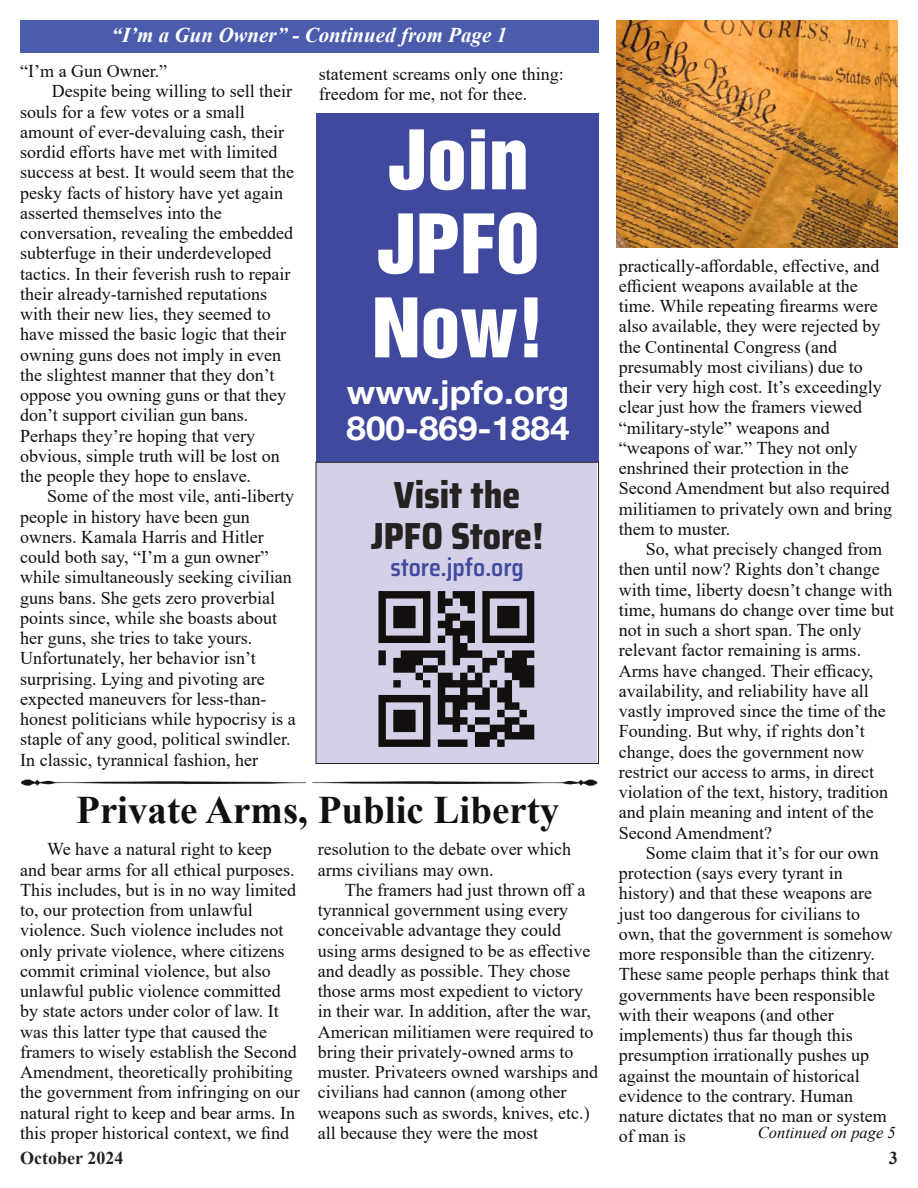
<style>
.page{position:relative;width:918px;height:1188px;background:#fff}
.page>*{position:absolute;margin:0;border:0;box-sizing:border-box;transform-origin:0 0}
.t1{font:75px/84px "Helvetica Inserat";color:#fff;scale:1.06 1}
.t2{font:700 39px "Times New Roman";color:#130f0f}
.t3{font:800 semi-condensed 37.8px/40.2px "Saira";color:#262222;text-align:center;scale:.95 1}
.t4{font:700 33px/36px "Helvetica Neue";color:#fff;scale:1.06 1}
.t5{font:600 semi-condensed 25.2px "Saira";letter-spacing:-.005em;color:#40499e;scale:.95 1}
.t6{font:italic 700 21px "Times New Roman";color:#fff}
.t7{font:18px/20.2px "Times New Roman";color:#130f0f}
.t8{font:700 18px "Times New Roman";color:#262222}
.t9{font:italic 16.5px "Times New Roman";color:#130f0f}
</style>
<div class="page">
<div style="left:20px;top:20px;width:579px;height:33px;background:#4a5cab"></div>
<div style="left:316px;top:114px;width:283px;height:348px;background:#40499e"></div>
<div style="left:316px;top:462px;width:281px;height:302px;background:#d4d0e8"></div>
<svg style="left:378px;top:591px;width:156px;height:156px"></svg>
<div style="left:316px;top:462px;width:283px;height:302px;border:1px solid #262222"></div>
<img style="left:617px;top:20px;width:281px;height:227px">
<img style="left:20px;top:759px;width:579px;height:27px">
<p class="t6" style="left:112px;top:28px;width:397px">“I’m a Gun Owner” - Continued from Page 1</p>
<p class="t7" style="left:20px;top:63px;width:148px">“I’m a Gun Owner.”</p>
<p class="t7" style="left:52px;top:83px;width:242px">Despite being willing to sell their</p>
<p class="t7" style="left:20px;top:103px;width:226px">souls for a few votes or a small</p>
<p class="t7" style="left:20px;top:123px;width:266px">amount of ever-devaluing cash, their</p>
<p class="t7" style="left:20px;top:144px;width:259px">sordid efforts have met with limited</p>
<p class="t7" style="left:20px;top:164px;width:275px">success at best. It would seem that the</p>
<p class="t7" style="left:20px;top:184px;width:264px">pesky facts of history have yet again</p>
<p class="t7" style="left:20px;top:204px;width:203px">asserted themselves into the</p>
<p class="t7" style="left:20px;top:225px;width:274px">conversation, revealing the embedded</p>
<p class="t7" style="left:20px;top:245px;width:253px">subterfuge in their underdeveloped</p>
<p class="t7" style="left:20px;top:265px;width:272px">tactics. In their feverish rush to repair</p>
<p class="t7" style="left:20px;top:285px;width:248px">their already-tarnished reputations</p>
<p class="t7" style="left:20px;top:306px;width:252px">with their new lies, they seemed to</p>
<p class="t7" style="left:20px;top:326px;width:267px">have missed the basic logic that their</p>
<p class="t7" style="left:20px;top:346px;width:262px">owning guns does not imply in even</p>
<p class="t7" style="left:20px;top:366px;width:256px">the slightest manner that they don’t</p>
<p class="t7" style="left:20px;top:387px;width:267px">oppose you owning guns or that they</p>
<p class="t7" style="left:20px;top:407px;width:230px">don’t support civilian gun bans.</p>
<p class="t7" style="left:20px;top:427px;width:236px">Perhaps they’re hoping that very</p>
<p class="t7" style="left:20px;top:447px;width:261px">obvious, simple truth will be lost on</p>
<p class="t7" style="left:20px;top:468px;width:232px">the people they hope to enslave.</p>
<p class="t7" style="left:47px;top:488px;width:248px">Some of the most vile, anti-liberty</p>
<p class="t7" style="left:20px;top:508px;width:231px">people in history have been gun</p>
<p class="t7" style="left:20px;top:528px;width:245px">owners. Kamala Harris and Hitler</p>
<p class="t7" style="left:20px;top:549px;width:250px">could both say, “I’m a gun owner”</p>
<p class="t7" style="left:20px;top:569px;width:273px">while simultaneously seeking civilian</p>
<p class="t7" style="left:20px;top:589px;width:256px">guns bans. She gets zero proverbial</p>
<p class="t7" style="left:20px;top:609px;width:258px">points since, while she boasts about</p>
<p class="t7" style="left:20px;top:630px;width:233px">her guns, she tries to take yours.</p>
<p class="t7" style="left:20px;top:650px;width:237px">Unfortunately, her behavior isn’t</p>
<p class="t7" style="left:20px;top:670px;width:246px">surprising. Lying and pivoting are</p>
<p class="t7" style="left:20px;top:690px;width:248px">expected maneuvers for less-than-</p>
<p class="t7" style="left:20px;top:711px;width:277px">honest politicians while hypocrisy is a</p>
<p class="t7" style="left:20px;top:731px;width:272px">staple of any good, political swindler.</p>
<p class="t7" style="left:20px;top:751px;width:239px">In classic, tyrannical fashion, her</p>
<p class="t7" style="left:319px;top:66px;width:246px">statement screams only one thing: freedom for me, not for thee.</p>
<h1 class="t1" style="left:372px;top:122px;width:164px">Join<br>JPFO<br>Now!</h1>
<h3 class="t4" style="left:347px;top:373px;width:212px">www.jpfo.org<br>800-869-1884</h3>
<h3 class="t3" style="left:371px;top:475px;width:183px">Visit the<br>JPFO Store!</h3>
<h3 class="t5" style="left:390px;top:548px;width:142px">store.jpfo.org</h3>
<h2 class="t2" style="left:76px;top:797px;width:485px">Private Arms, Public Liberty</h2>
<p class="t7" style="left:318px;top:841px;width:255px">resolution to the debate over which arms civilians may own.</p>
<p class="t7" style="left:318px;top:881px;width:282px;text-indent:27px">The framers had just thrown off a tyrannical government using every conceivable advantage they could using arms designed to be as effective and deadly as possible. They chose those arms most expedient to victory in their war. In addition, after the war, American militiamen were required to bring their privately-owned arms to muster. Privateers owned warships and civilians had cannon (among other weapons such as swords, knives, etc.) all because they were the most</p>
<p class="t7" style="left:20px;top:841px;width:281px;text-indent:27px">We have a natural right to keep and bear arms for all ethical purposes.<br>This includes, but is in no way limited to, our protection from unlawful violence. Such violence includes not only private violence, where citizens commit criminal violence, but also unlawful public violence committed by state actors under color of law. It was this latter type that caused the framers to wisely establish the Second Amendment, theoretically prohibiting the government from infringing on our natural right to keep and bear arms. In this proper historical context, we find</p>
<p class="t7" style="left:619px;top:257px;width:275px">practically-affordable, effective, and efficient weapons available at the time. While repeating firearms were also available, they were rejected by the Continental Congress (and presumably most civilians) due to their very high cost. It’s exceedingly clear just how the framers viewed “military-style” weapons and “weapons of war.” They not only enshrined their protection in the Second Amendment but also required militiamen to privately own and bring them to muster.</p>
<p class="t7" style="left:619px;top:541px;width:277px;text-indent:27px">So, what precisely changed from then until now? Rights don’t change with time, liberty doesn’t change with time, humans do change over time but not in such a short span. The only relevant factor remaining is arms.<br>Arms have changed. Their efficacy, availability, and reliability have all vastly improved since the time of the Founding. But why, if rights don’t change, does the government now restrict our access to arms, in direct violation of the text, history, tradition and plain meaning and intent of the Second Amendment?</p>
<p class="t7" style="left:619px;top:844px;width:275px;text-indent:27px">Some claim that it’s for our own protection (says every tyrant in history) and that these weapons are just too dangerous for civilians to own, that the government is somehow more responsible than the citizenry.<br>These same people perhaps think that governments have been responsible with their weapons (and other implements) thus far though this presumption irrationally pushes up against the mountain of historical evidence to the contrary. Human nature dictates that no man or system of man is</p>
<p class="t9" style="left:758px;top:1127px;width:139px">Continued on page 5</p>
<p class="t8" style="left:20px;top:1152px;width:105px">October 2024</p>
<p class="t8" style="left:889px;top:1152px;width:10px">3</p>
</div>
